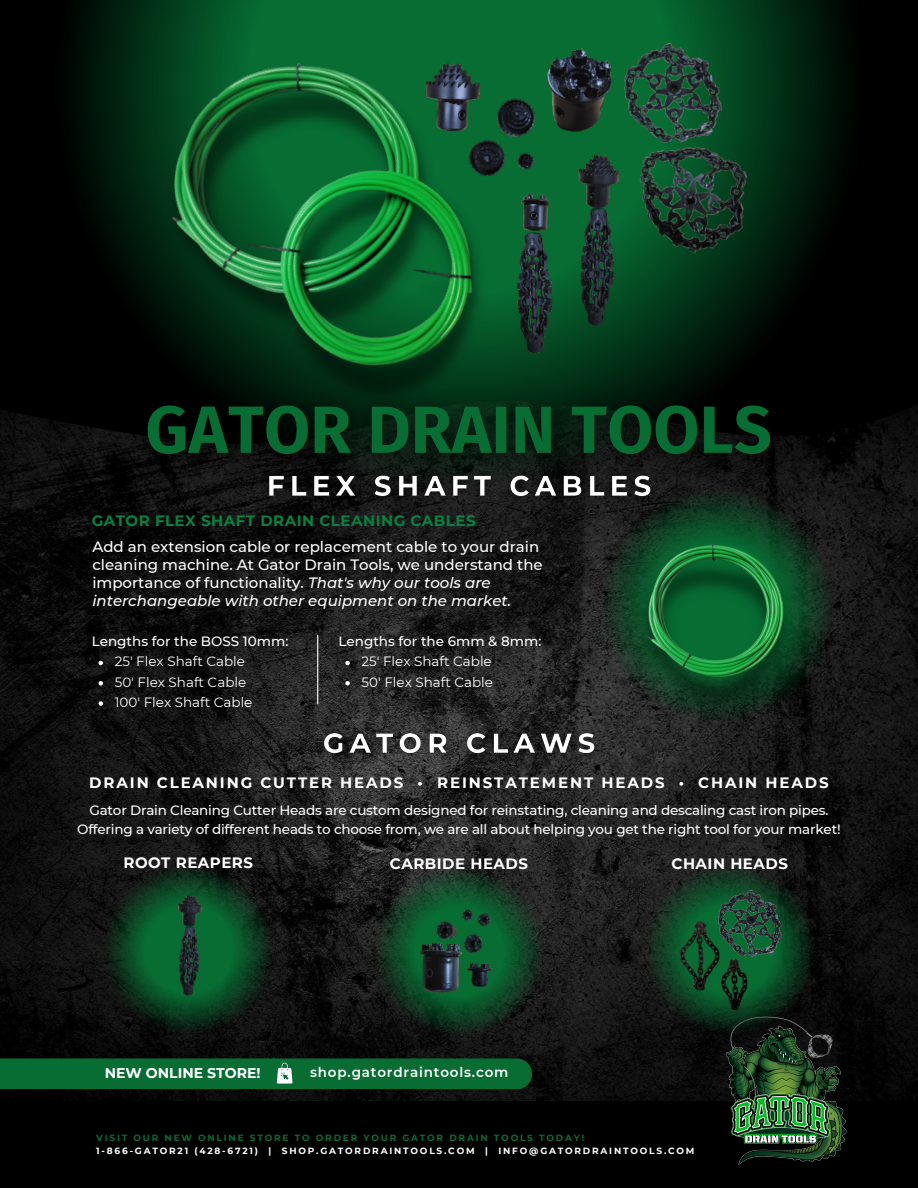
<style>
.page{position:relative;width:918px;height:1188px;background:#fff}
.page>*{position:absolute;margin:0;border:0;box-sizing:border-box;transform-origin:0 0}
.t1{font:500 15px/18px "Montserrat";color:#fff}
.t2{font:700 15px "Montserrat";letter-spacing:.125em;color:#fff}
.t3{font:700 15px "Montserrat";letter-spacing:.035em;color:#088141}
.t4{font:700 15px "Montserrat";letter-spacing:.035em;color:#fff}
.t5{font:700 14.1px "Montserrat";color:#fff}
.t6{font:500 13.5px/19.2px "Montserrat";letter-spacing:-.015em;color:#fff;text-align:center}
.t7{font:13.5px "Montserrat";color:#fff}
.t8{font:600 13.5px "Montserrat";letter-spacing:.06em;color:#fff}
.t9{font:700 9px "Montserrat";letter-spacing:.2em;color:#fff}
.t10{font:700 9px "Montserrat";letter-spacing:.2em;color:#076d33}
.s1{font-style:italic}
</style>
<div class="page">
<img style="left:0;top:444px;width:918px;height:657px">
<div style="left:0;top:1101px;width:918px;height:87px;background:#000"></div>
<div style="left:0;top:0;width:918px;height:444px;background:#000"></div>
<svg style="left:56px;top:0;width:806px;height:486px"></svg>
<img style="left:257px;top:488px;width:406px;height:22px">
<img style="left:117px;top:377px;width:684px;height:111px">
<svg style="left:600px;top:488px;width:234px;height:233px;background:#143421"></svg>
<svg style="left:345px;top:661px;width:5px;height:4px"></svg>
<svg style="left:345px;top:681px;width:5px;height:5px"></svg>
<svg style="left:99px;top:661px;width:4px;height:4px"></svg>
<svg style="left:99px;top:681px;width:4px;height:5px"></svg>
<svg style="left:99px;top:701px;width:4px;height:5px"></svg>
<hr style="left:317px;top:635px;width:1px;height:69px;background:#fff">
<svg style="left:103px;top:864px;width:170px;height:170px;background:#0d3920"></svg>
<img style="left:154px;top:866px;width:68px;height:157px">
<svg style="left:374px;top:866px;width:170px;height:170px;background:#183223"></svg>
<img style="left:488px;top:880px;width:28px;height:90px">
<img style="left:403px;top:876px;width:85px;height:182px">
<img style="left:455px;top:915px;width:58px;height:131px">
<img style="left:606px;top:0;width:156px;height:283px">
<img style="left:591px;top:103px;width:63px;height:270px">
<img style="left:526px;top:219px;width:65px;height:183px">
<img style="left:410px;top:7px;width:86px;height:14px">
<img style="left:526px;top:144px;width:97px;height:75px">
<img style="left:526px;top:32px;width:123px;height:112px">
<svg style="left:645px;top:864px;width:169px;height:170px;background:#133020"></svg>
<img style="left:663px;top:907px;width:49px;height:105px">
<img style="left:712px;top:890px;width:82px;height:70px">
<img style="left:702px;top:940px;width:70px;height:45px">
<div style="left:0;top:1058px;width:532px;height:31px;background:#076d33"></div>
<img style="left:692px;top:985px;width:178px;height:180px">
<img style="left:126px;top:21px;width:400px;height:442px">
<img style="left:633px;top:543px;width:166px;height:177px">
<img style="left:311px;top:720px;width:297px;height:48px">
<p class="t3" style="left:92px;top:511px;width:385px">GATOR FLEX SHAFT DRAIN CLEANING CABLES</p>
<p class="t1" style="left:92px;top:538px;width:452px">Add an extension cable or replacement cable to your drain cleaning machine. At Gator Drain Tools, we understand the importance of functionality. <span class="s1">That's why our tools are interchangeable with other equipment on the market.</span></p>
<p class="t6" style="left:92px;top:632px;width:198px">Lengths for the BOSS 10mm:</p>
<p class="t7" style="left:115px;top:653px;width:132px">25′ Flex Shaft Cable</p>
<p class="t7" style="left:115px;top:674px;width:133px">50′ Flex Shaft Cable</p>
<p class="t7" style="left:115px;top:694px;width:139px">100′ Flex Shaft Cable</p>
<p class="t6" style="left:339px;top:632px;width:204px">Lengths for the 6mm &amp; 8mm:</p>
<p class="t7" style="left:362px;top:653px;width:132px">25′ Flex Shaft Cable</p>
<p class="t7" style="left:362px;top:674px;width:133px">50′ Flex Shaft Cable</p>
<h3 class="t2" style="left:89px;top:773px;width:741px">DRAIN CLEANING CUTTER HEADS • REINSTATEMENT HEADS • CHAIN HEADS</h3>
<p class="t6" style="left:77px;top:800px;width:765px">Gator Drain Cleaning Cutter Heads are custom designed for reinstating, cleaning and descaling cast iron pipes.<br>Offering a variety of different heads to choose from, we are all about helping you get the right tool for your market!</p>
<p class="t4" style="left:124px;top:853px;width:131px">ROOT REAPERS</p>
<h5 class="t4" style="left:390px;top:854px;width:140px">CARBIDE HEADS</h5>
<h3 class="t4" style="left:672px;top:854px;width:118px">CHAIN HEADS</h3>
<h3 class="t5" style="left:105px;top:1064px;width:158px">NEW ONLINE STORE!</h3>
<h3 class="t8" style="left:310px;top:1064px;width:200px">shop.gatordraintools.com</h3>
<h3 class="t10" style="left:96px;top:1132px;width:490px">VISIT OUR NEW ONLINE STORE TO ORDER YOUR GATOR DRAIN TOOLS TODAY!</h3>
<h5 class="t9" style="left:96px;top:1146px;width:600px">1-866-GATOR21 (428-6721) | SHOP.GATORDRAINTOOLS.COM | INFO@GATORDRAINTOOLS.COM</h5>
</div>
